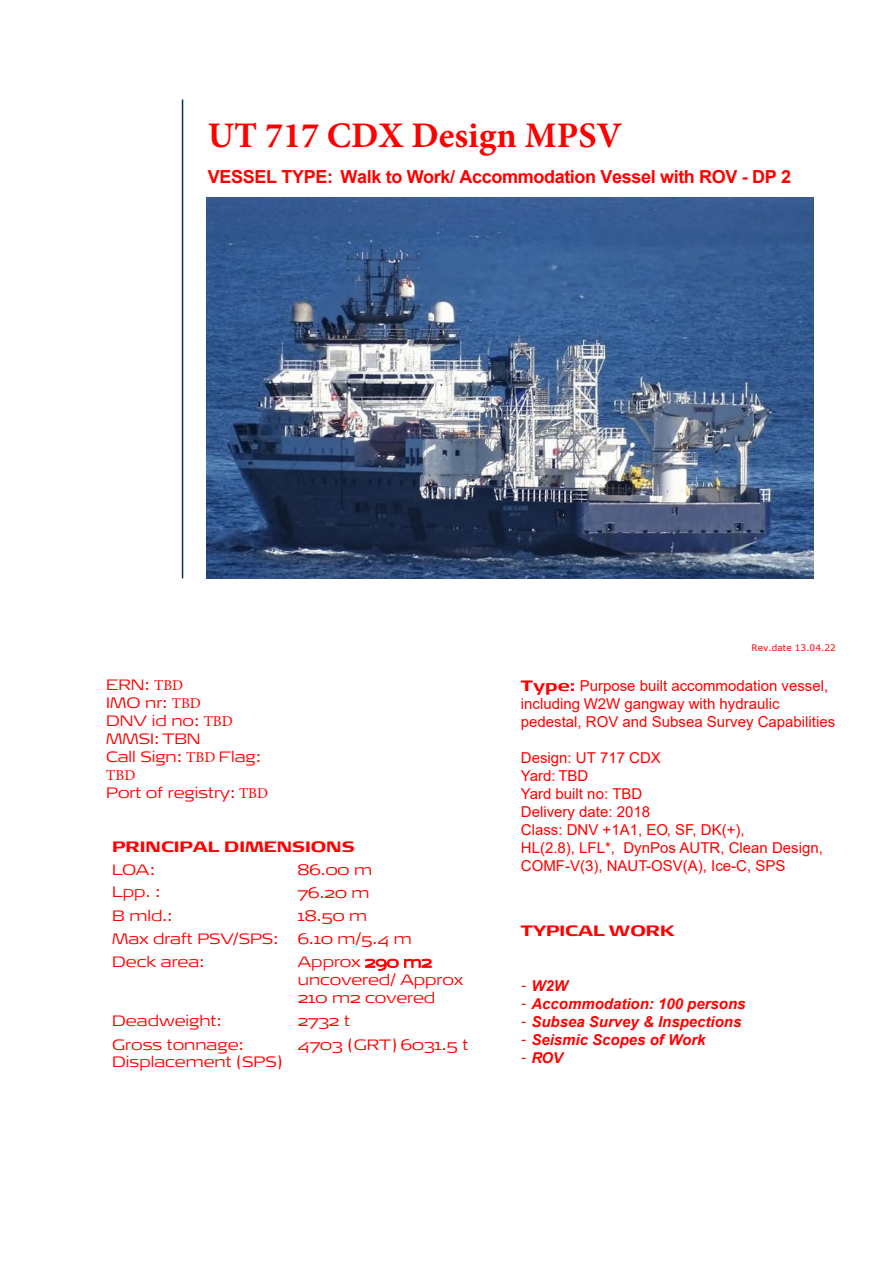
<style>
.page{position:relative;width:893px;height:1263px;background:#fff}
.page>*{position:absolute;margin:0;border:0;box-sizing:border-box;transform-origin:0 0}
.Overord{font:700 36px "Minion Pro";color:#f00}
.Overord-2{font:700 18px "Arial";letter-spacing:-.02em;color:#f00}
.Forside_kvit_tekst{font:15px/18px "Arial";color:#f00}
.Tekst_tabell{font:300 15px/23.1px "Signa OT Extd";color:#f00}
.Forside_kvit_tekst-2{font:italic 700 15px "Arial";color:#f00}
.Forside_kvit_tekst-3{font:300 15px/18px "Signa OT Extd";color:#f00}
.Overord_tabell{font:700 15px "Signa OT Extd";color:#f00}
.Forside_kvit_tekst-4{font:700 15px "Signa OT Extd";color:#f00}
.Bildetekst{font:9px "Verdana";color:#f00}
.s1{font-family:"Minion Pro";font-weight:400}
.s2{font-family:"Signa OT Extd";font-weight:700}
.s3{font-family:"Signa OT Extd";font-weight:300;font-style:normal}
</style>
<div class="page">
<hr style="left:182px;top:99px;width:1px;height:479px;background:#00385c">
<img style="left:206px;top:197px;width:608px;height:382px">
<p class="Overord" style="left:208px;top:114px;width:416px">UT 717 CDX Design MPSV</p>
<p class="Overord-2" style="left:208px;top:164px;width:585px">VESSEL TYPE: Walk to Work/ Accommodation Vessel with ROV - DP 2</p>
<p class="Forside_kvit_tekst-3" style="left:106px;top:676px;width:163px">ERN: <span class="s1">TBD<br></span>IMO nr: <span class="s1">TBD<br></span>DNV id no: <span class="s1">TBD<br></span>MMSI: TBN<br>Call Sign: <span class="s1">TBD</span> Flag:<br><span class="s1">TBD<br></span>Port of registry: <span class="s1">TBD</span></p>
<p class="Overord_tabell" style="left:112px;top:837px;width:244px">PRINCIPAL DIMENSIONS</p>
<p class="Tekst_tabell" style="left:112px;top:858px;width:44px">LOA:</p>
<p class="Tekst_tabell" style="left:298px;top:858px;width:76px">86.00 m</p>
<p class="Tekst_tabell" style="left:112px;top:881px;width:49px">Lpp. :</p>
<p class="Tekst_tabell" style="left:298px;top:881px;width:73px">76.20 m</p>
<p class="Tekst_tabell" style="left:112px;top:904px;width:61px">B mld.:</p>
<p class="Tekst_tabell" style="left:298px;top:904px;width:71px">18.50 m</p>
<p class="Tekst_tabell" style="left:112px;top:927px;width:167px">Max draft PSV/SPS:</p>
<p class="Tekst_tabell" style="left:298px;top:927px;width:116px">6.10 m/5.4 m</p>
<p class="Tekst_tabell" style="left:112px;top:950px;width:93px">Deck area:</p>
<p class="Tekst_tabell" style="left:298px;top:953px;width:167px;line-height:18px">Approx 290 m2 uncovered/ Approx<br>210 m2 covered</p>
<p class="Tekst_tabell" style="left:298px;top:1010px;width:172px">2732 t<br>4703 (GRT) 6031.5 t</p>
<p class="Tekst_tabell" style="left:112px;top:1010px;width:133px">Deadweight:<br>Gross tonnage:</p>
<p class="Tekst_tabell" style="left:112px;top:1050px;width:172px">Displacement (SPS)</p>
<p class="Bildetekst" style="left:752px;top:641px;width:86px">Rev.date 13.04.22</p>
<p class="Forside_kvit_tekst" style="left:521px;top:677px;width:316px"><span class="s2">Type:</span> Purpose built accommodation vessel, including W2W gangway with hydraulic pedestal, ROV and Subsea Survey Capabilities</p>
<p class="Forside_kvit_tekst" style="left:521px;top:749px;width:304px">Design: UT 717 CDX<br>Yard: TBD<br>Yard built no: TBD<br>Delivery date: 2018<br>Class: DNV +1A1, EO, SF, DK(+),<br>HL(2.8), LFL*, DynPos AUTR, Clean Design,<br>COMF-V(3), NAUT-OSV(A), Ice-C, SPS</p>
<p class="Forside_kvit_tekst-4" style="left:521px;top:922px;width:156px">TYPICAL WORK</p>
<p class="Forside_kvit_tekst-2" style="left:521px;top:976px;width:49px"><span class="s3">-</span> W2W</p>
<p class="Forside_kvit_tekst-2" style="left:521px;top:994px;width:226px"><span class="s3">-</span> Accommodation: 100 persons</p>
<p class="Forside_kvit_tekst-2" style="left:521px;top:1012px;width:222px"><span class="s3">-</span> Subsea Survey &amp; Inspections</p>
<p class="Forside_kvit_tekst-2" style="left:521px;top:1030px;width:186px"><span class="s3">-</span> Seismic Scopes of Work</p>
<p class="Forside_kvit_tekst-2" style="left:521px;top:1048px;width:43px"><span class="s3">-</span> ROV</p>
</div>
